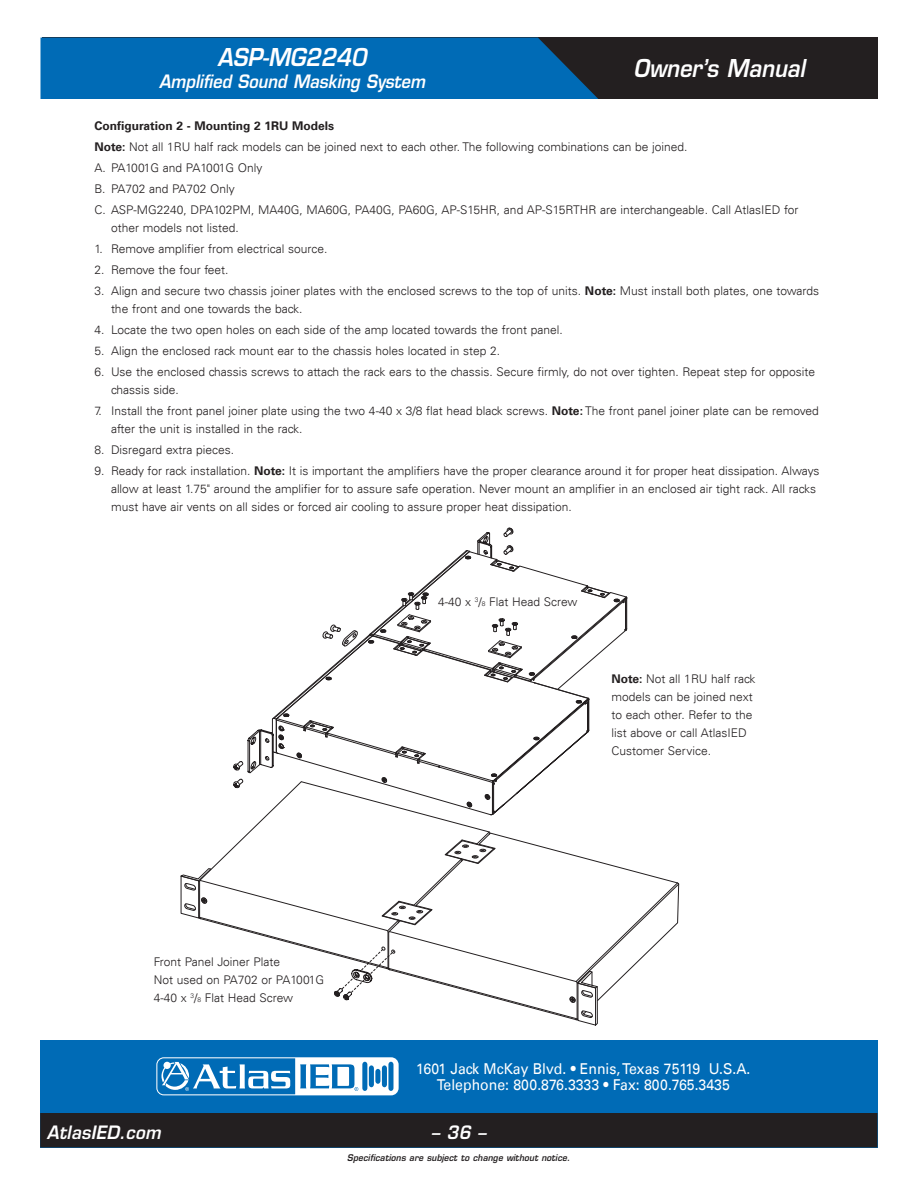
<style>
.page{position:relative;width:918px;height:1188px;background:#fff}
.page>*{position:absolute;margin:0;border:0;box-sizing:border-box;transform-origin:0 0}
.t1{font:italic 600 24px "Eurostile LT Std";color:#fff;scale:.9 1}
.t2{font:italic 600 18px "Eurostile LT Std";color:#fff;scale:.9 1}
.t3{font:italic 600 18px "Eurostile LT Std";color:#fff;scale:.94 1}
.t4{font:15px/16.5px "Univers LT";color:#fff;text-align:center;scale:.94 1}
.t5{font:300 12px/18px "Univers LT";color:#231f20}
.t6{font:italic 600 9px "Eurostile LT Std";letter-spacing:.015em;color:#231f20;scale:.94 1}
.s1{font-weight:700}
.s2{font-size:6.6px}
</style>
<div class="page">
<div style="left:40px;top:1040px;width:838px;height:108px;background:#006bb6"></div>
<div style="left:40px;top:1113px;width:837px;height:35px;background:#231f20"></div>
<div style="left:42px;top:38px;width:835px;height:61px;background:#231f20"></div>
<div style="left:40px;top:38px;width:558px;height:61px;background:#006bb6"></div>
<svg style="left:156px;top:1057px;width:243px;height:38px"></svg>
<svg style="left:180px;top:528px;width:499px;height:498px"></svg>
<h1 class="t1" style="left:218px;top:43px;width:167px">ASP-MG2240</h1>
<h2 class="t2" style="left:159px;top:70px;width:297px">Amplified Sound Masking System</h2>
<h1 class="t1" style="left:634px;top:53px;width:192px">Owner’s Manual</h1>
<p class="t5" style="left:94px;top:115px;width:705px;line-height:21px"><span class="s1">Configuration 2 - Mounting 2 1RU Models<br>Note:</span> Not all 1RU half rack models can be joined next to each other. The following combinations can be joined.<br>A. PA1001G and PA1001G Only<br>B. PA702 and PA702 Only<br>C. ASP-MG2240, DPA102PM, MA40G, MA60G, PA40G, PA60G, AP-S15HR, and AP-S15RTHR are interchangeable. Call AtlasIED for</p>
<p class="t5" style="left:111px;top:219px;width:129px">other models not listed.</p>
<p class="t5" style="left:94px;top:240px;width:235px">1. Remove amplifier from electrical source.</p>
<p class="t5" style="left:94px;top:261px;width:136px">2. Remove the four feet.</p>
<p class="t5" style="left:111px;top:282px;width:710px;text-indent:-16px">3. Align and secure two chassis joiner plates with the enclosed screws to the top of units. <span class="s1">Note:</span> Must install both plates, one towards the front and one towards the back.</p>
<p class="t5" style="left:94px;top:321px;width:470px">4. Locate the two open holes on each side of the amp located towards the front panel.</p>
<p class="t5" style="left:94px;top:342px;width:407px">5. Align the enclosed rack mount ear to the chassis holes located in step 2.</p>
<p class="t5" style="left:111px;top:363px;width:706px;text-indent:-16px">6. Use the enclosed chassis screws to attach the rack ears to the chassis. Secure firmly, do not over tighten. Repeat step for opposite chassis side.</p>
<p class="t5" style="left:111px;top:402px;width:709px;text-indent:-16px">7. Install the front panel joiner plate using the two 4-40 x 3/8 flat head black screws. <span class="s1">Note:</span> The front panel joiner plate can be removed after the unit is installed in the rack.</p>
<p class="t5" style="left:94px;top:441px;width:141px">8. Disregard extra pieces.</p>
<p class="t5" style="left:111px;top:462px;width:710px;text-indent:-16px">9. Ready for rack installation. <span class="s1">Note:</span> It is important the amplifiers have the proper clearance around it for proper heat dissipation. Always allow at least 1.75" around the amplifier for to assure safe operation. Never mount an amplifier in an enclosed air tight rack. All racks must have air vents on all sides or forced air cooling to assure proper heat dissipation.</p>
<p class="t5" style="left:154px;top:952px;width:172px">Front Panel Joiner Plate<br>Not used on PA702 or PA1001G<br>4-40 x <sup>3</sup>/<span class="s2">8</span> Flat Head Screw</p>
<p class="t5" style="left:438px;top:592px;width:141px">4-40 x <sup>3</sup>/<span class="s2">8</span> Flat Head Screw</p>
<p class="t5" style="left:612px;top:670px;width:145px"><span class="s1">Note:</span> Not all 1RU half rack models can be joined next to each other. Refer to the list above or call AtlasIED<br>Customer Service.</p>
<p class="t4" style="left:416px;top:1060px;width:357px">1601 Jack McKay Blvd. • Ennis, Texas 75119 U.S.A.<br>Telephone: 800.876.3333 • Fax: 800.765.3435</p>
<h2 class="t3" style="left:47px;top:1121px;width:122px">AtlasIED.com</h2>
<h2 class="t3" style="left:431px;top:1121px;width:60px">– 36 –</h2>
<p class="t6" style="left:347px;top:1152px;width:239px">Specifications are subject to change without notice.</p>
</div>
